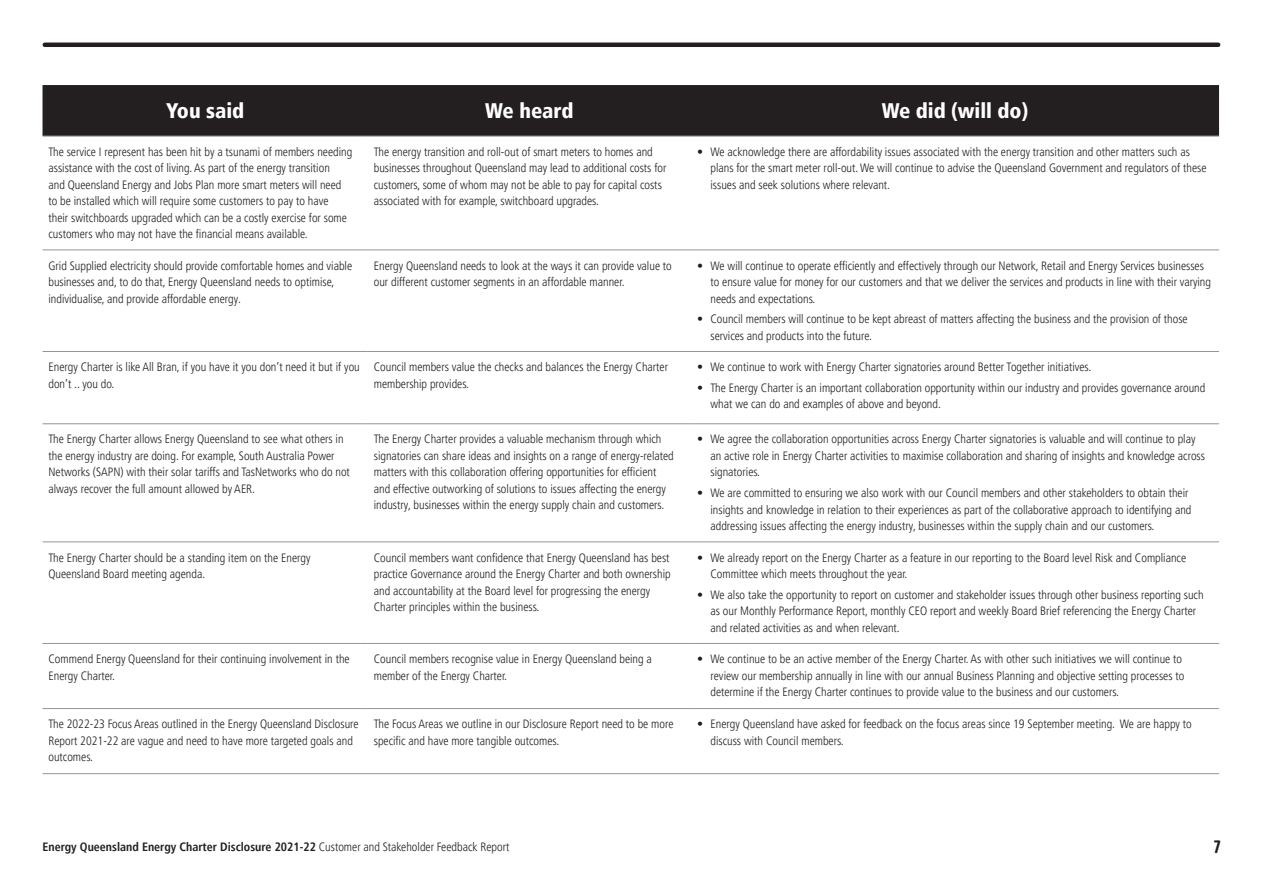
<style>
.page{position:relative;width:1263px;height:893px;background:#fff}
.page>*{position:absolute;margin:0;border:0;box-sizing:border-box;transform-origin:0 0}
.t1{font:900 condensed 21px "Frutiger LT Pro";color:#fff}
.t2{font:600 18px "Anchor";color:#231f20}
.t3{font:300 condensed 12px/16.5px "Frutiger LT Pro";color:#231f20}
.t4{font:700 condensed 12px "Frutiger LT Pro";color:#231f20}
.s1{font-weight:300}
</style>
<div class="page">
<hr style="left:45px;top:43px;width:1173px;height:4px;background:#231f20">
<div style="left:43px;top:85px;width:1176px;height:51px;background:#231f20"></div>
<hr style="left:43px;top:136px;width:325px;height:1px;background:#939598">
<hr style="left:368px;top:136px;width:323px;height:1px;background:#939598">
<hr style="left:691px;top:136px;width:528px;height:1px;background:#939598">
<hr style="left:43px;top:250px;width:325px;height:1px;background:#939598">
<hr style="left:368px;top:250px;width:323px;height:1px;background:#939598">
<hr style="left:691px;top:250px;width:528px;height:1px;background:#939598">
<hr style="left:43px;top:351px;width:325px;height:1px;background:#939598">
<hr style="left:368px;top:351px;width:323px;height:1px;background:#939598">
<hr style="left:691px;top:351px;width:528px;height:1px;background:#939598">
<hr style="left:43px;top:423px;width:325px;height:1px;background:#939598">
<hr style="left:368px;top:423px;width:323px;height:1px;background:#939598">
<hr style="left:691px;top:423px;width:528px;height:1px;background:#939598">
<hr style="left:43px;top:541px;width:325px;height:1px;background:#939598">
<hr style="left:368px;top:541px;width:323px;height:1px;background:#939598">
<hr style="left:691px;top:541px;width:528px;height:1px;background:#939598">
<hr style="left:43px;top:643px;width:325px;height:1px;background:#939598">
<hr style="left:368px;top:643px;width:323px;height:1px;background:#939598">
<hr style="left:691px;top:643px;width:528px;height:1px;background:#939598">
<hr style="left:43px;top:708px;width:325px;height:1px;background:#939598">
<hr style="left:368px;top:708px;width:323px;height:1px;background:#939598">
<hr style="left:691px;top:708px;width:528px;height:1px;background:#939598">
<hr style="left:43px;top:773px;width:325px;height:1px;background:#939598">
<hr style="left:368px;top:773px;width:323px;height:1px;background:#939598">
<hr style="left:691px;top:773px;width:528px;height:1px;background:#939598">
<p class="t1" style="left:166px;top:98px;width:80px">You said</p>
<p class="t1" style="left:485px;top:98px;width:90px">We heard</p>
<p class="t1" style="left:882px;top:98px;width:148px">We did (will do)</p>
<p class="t3" style="left:49px;top:143px;width:305px">The service I represent has been hit by a tsunami of members needing assistance with the cost of living. As part of the energy transition<br>and Queensland Energy and Jobs Plan more smart meters will need to be installed which will require some customers to pay to have<br>their switchboards upgraded which can be a costly exercise for some customers who may not have the financial means available.</p>
<p class="t3" style="left:374px;top:143px;width:294px">The energy transition and roll-out of smart meters to homes and businesses throughout Queensland may lead to additional costs for customers, some of whom may not be able to pay for capital costs associated with for example, switchboard upgrades.</p>
<p class="t3" style="left:710px;top:143px;width:497px;text-indent:-14px">• We acknowledge there are affordability issues associated with the energy transition and other matters such as plans for the smart meter roll-out. We will continue to advise the Queensland Government and regulators of these issues and seek solutions where relevant.</p>
<p class="t3" style="left:49px;top:257px;width:305px">Grid Supplied electricity should provide comfortable homes and viable businesses and, to do that, Energy Queensland needs to optimise, individualise, and provide affordable energy.</p>
<p class="t3" style="left:374px;top:257px;width:300px">Energy Queensland needs to look at the ways it can provide value to our different customer segments in an affordable manner.</p>
<p class="t3" style="left:710px;top:257px;width:502px;text-indent:-14px">• We will continue to operate efficiently and effectively through our Network, Retail and Energy Services businesses to ensure value for money for our customers and that we deliver the services and products in line with their varying needs and expectations.</p>
<p class="t3" style="left:710px;top:311px;width:479px;text-indent:-14px">• Council members will continue to be kept abreast of matters affecting the business and the provision of those services and products into the future.</p>
<p class="t3" style="left:49px;top:359px;width:313px">Energy Charter is like All Bran, if you have it you don’t need it but if you don’t .. you do.</p>
<p class="t3" style="left:374px;top:359px;width:296px">Council members value the checks and balances the Energy Charter membership provides.</p>
<p class="t3" style="left:697px;top:359px;width:396px">• We continue to work with Energy Charter signatories around Better Together initiatives.</p>
<p class="t3" style="left:710px;top:380px;width:496px;text-indent:-14px">• The Energy Charter is an important collaboration opportunity within our industry and provides governance around what we can do and examples of above and beyond.</p>
<p class="t3" style="left:49px;top:431px;width:303px">The Energy Charter allows Energy Queensland to see what others in the energy industry are doing. For example, South Australia Power Networks (SAPN) with their solar tariffs and TasNetworks who do not always recover the full amount allowed by AER.</p>
<p class="t3" style="left:374px;top:431px;width:301px">The Energy Charter provides a valuable mechanism through which signatories can share ideas and insights on a range of energy-related matters with this collaboration offering opportunities for efficient and effective outworking of solutions to issues affecting the energy industry, businesses within the energy supply chain and customers.</p>
<p class="t3" style="left:710px;top:431px;width:496px;text-indent:-14px">• We agree the collaboration opportunities across Energy Charter signatories is valuable and will continue to play an active role in Energy Charter activities to maximise collaboration and sharing of insights and knowledge across signatories.</p>
<p class="t3" style="left:710px;top:485px;width:482px;text-indent:-14px">• We are committed to ensuring we also work with our Council members and other stakeholders to obtain their insights and knowledge in relation to their experiences as part of the collaborative approach to identifying and addressing issues affecting the energy industry, businesses within the supply chain and our customers.</p>
<p class="t3" style="left:49px;top:549px;width:263px">The Energy Charter should be a standing item on the Energy<br>Queensland Board meeting agenda.</p>
<p class="t3" style="left:374px;top:549px;width:298px">Council members want confidence that Energy Queensland has best practice Governance around the Energy Charter and both ownership and accountability at the Board level for progressing the energy Charter principles within the business.</p>
<p class="t3" style="left:710px;top:549px;width:477px;text-indent:-14px">• We already report on the Energy Charter as a feature in our reporting to the Board level Risk and Compliance<br>Committee which meets throughout the year.</p>
<p class="t3" style="left:710px;top:586px;width:494px;text-indent:-14px">• We also take the opportunity to report on customer and stakeholder issues through other business reporting such as our Monthly Performance Report, monthly CEO report and weekly Board Brief referencing the Energy Charter and related activities as and when relevant.</p>
<p class="t3" style="left:49px;top:651px;width:303px">Commend Energy Queensland for their continuing involvement in the<br>Energy Charter.</p>
<p class="t3" style="left:374px;top:651px;width:280px">Council members recognise value in Energy Queensland being a member of the Energy Charter.</p>
<p class="t3" style="left:710px;top:651px;width:475px;text-indent:-14px">• We continue to be an active member of the Energy Charter. As with other such initiatives we will continue to review our membership annually in line with our annual Business Planning and objective setting processes to determine if the Energy Charter continues to provide value to the business and our customers.</p>
<p class="t3" style="left:49px;top:716px;width:312px">The 2022-23 Focus Areas outlined in the Energy Queensland Disclosure<br>Report 2021-22 are vague and need to have more targeted goals and outcomes.</p>
<p class="t3" style="left:374px;top:716px;width:301px">The Focus Areas we outline in our Disclosure Report need to be more specific and have more tangible outcomes.</p>
<p class="t3" style="left:710px;top:716px;width:483px;text-indent:-14px">• Energy Queensland have asked for feedback on the focus areas since 19 September meeting. We are happy to discuss with Council members.</p>
<p class="t4" style="left:43px;top:840px;width:468px">Energy Queensland Energy Charter Disclosure 2021-22 <span class="s1">Customer and Stakeholder Feedback Report</span></p>
<h2 class="t2" style="left:1214px;top:837px;width:8px">7</h2>
</div>
